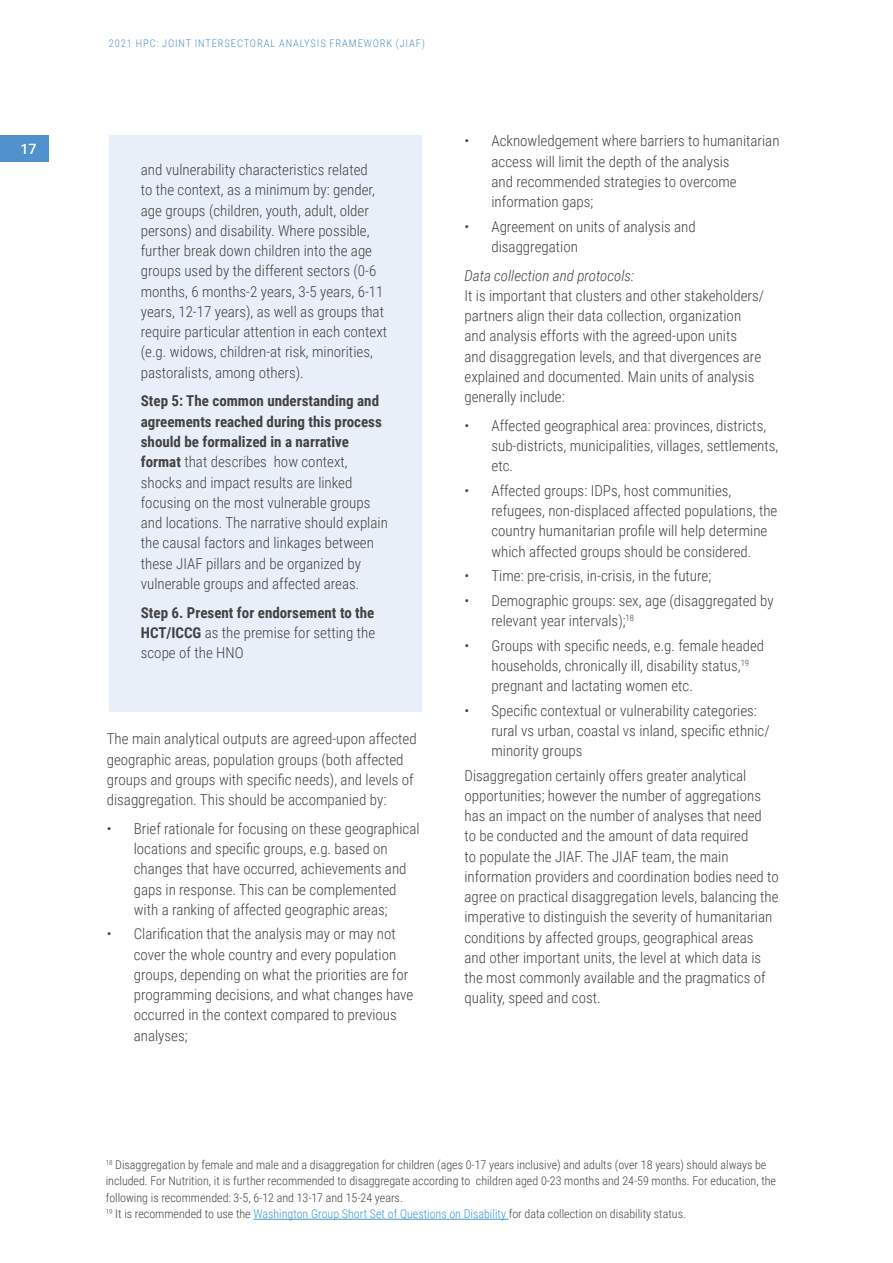
<style>
.page{position:relative;width:893px;height:1263px;background:#fff}
.page>*{position:absolute;margin:0;border:0;box-sizing:border-box;transform-origin:0 0}
.t1{font:300 15px/20.2px "Roboto Condensed";color:#424241}
.t2{font:700 15px/20.2px "Roboto Condensed";color:#424241;text-align:justify}
.t3{font:italic 300 15px "Roboto Condensed";color:#424241}
.t4{font:500 14.25px "Roboto";color:#fff}
.t5{font:300 12px/16.5px "Roboto Condensed";color:#424241}
.t6{font:300 10.5px "Roboto Condensed";letter-spacing:.085em;color:#5091cd}
.s1{font-weight:700}
.s2{font-weight:300}
.s3{color:#3b97d3}
</style>
<div class="page">
<div style="left:0;top:135px;width:49px;height:26px;background:#5091cd"></div>
<div style="left:110px;top:135px;width:312px;height:576px;background:#e9eff9"></div>
<hr style="left:253px;top:1219px;width:256px;height:1px;background:#3b97d3">
<p class="t4" style="left:20px;top:139px;width:18px">17</p>
<p class="t6" style="left:109px;top:36px;width:317px">2021 HPC: JOINT INTERSECTORAL ANALYSIS FRAMEWORK (JIAF)</p>
<p class="t1" style="left:141px;top:159px;width:248px">and vulnerability characteristics related<br>to the context, as a minimum by: gender, age groups (children, youth, adult, older persons) and disability. Where possible, further break down children into the age groups used by the different sectors (0-6 months, 6 months-2 years, 3-5 years, 6-11 years, 12-17 years), as well as groups that require particular attention in each context (e.g. widows, children-at risk, minorities, pastoralists, among others).</p>
<p class="t1" style="left:141px;top:390px;width:249px"><span class="s1">Step 5: The common understanding and agreements reached during this process should be formalized in a narrative format</span> that describes how context, shocks and impact results are linked focusing on the most vulnerable groups and locations. The narrative should explain the causal factors and linkages between these JIAF pillars and be organized by vulnerable groups and affected areas.</p>
<p class="t2" style="left:141px;top:601px;width:236px">Step 6. Present for endorsement to the HCT/ICCG <span class="s2">as the premise for setting the scope of the HNO</span></p>
<p class="t1" style="left:107px;top:728px;width:311px">The main analytical outputs are agreed-upon affected geographic areas, population groups (both affected groups and groups with specific needs), and levels of disaggregation. This should be accompanied by:</p>
<p class="t1" style="left:134px;top:818px;width:287px;text-indent:-27px">• Brief rationale for focusing on these geographical locations and specific groups, e.g. based on changes that have occurred, achievements and gaps in response. This can be complemented with a ranking of affected geographic areas;</p>
<p class="t1" style="left:134px;top:923px;width:281px;text-indent:-27px">• Clarification that the analysis may or may not cover the whole country and every population groups, depending on what the priorities are for programming decisions, and what changes have occurred in the context compared to previous analyses;</p>
<p class="t1" style="left:491px;top:130px;width:290px;text-indent:-27px">• Acknowledgement where barriers to humanitarian access will limit the depth of the analysis<br>and recommended strategies to overcome information gaps;</p>
<p class="t1" style="left:491px;top:216px;width:206px;text-indent:-27px">• Agreement on units of analysis and disaggregation</p>
<p class="t3" style="left:464px;top:265px;width:171px">Data collection and protocols:</p>
<p class="t1" style="left:464px;top:285px;width:301px">It is important that clusters and other stakeholders/ partners align their data collection, organization and analysis efforts with the agreed-upon units<br>and disaggregation levels, and that divergences are explained and documented. Main units of analysis generally include:</p>
<p class="t1" style="left:491px;top:415px;width:288px;text-indent:-27px">• Affected geographical area: provinces, districts, sub-districts, municipalities, villages, settlements, etc.</p>
<p class="t1" style="left:491px;top:480px;width:287px;text-indent:-27px">• Affected groups: IDPs, host communities, refugees, non-displaced affected populations, the country humanitarian profile will help determine which affected groups should be considered.</p>
<p class="t1" style="left:464px;top:565px;width:248px">• Time: pre-crisis, in-crisis, in the future;</p>
<p class="t1" style="left:491px;top:590px;width:284px;text-indent:-27px">• Demographic groups: sex, age (disaggregated by relevant year intervals);<sup>18</sup></p>
<p class="t1" style="left:491px;top:634px;width:274px;text-indent:-27px">• Groups with specific needs, e.g. female headed households, chronically ill, disability status,<sup>19 </sup>pregnant and lactating women etc.</p>
<p class="t1" style="left:491px;top:699px;width:280px;text-indent:-27px">• Specific contextual or vulnerability categories: rural vs urban, coastal vs inland, specific ethnic/ minority groups</p>
<p class="t1" style="left:464px;top:764px;width:316px">Disaggregation certainly offers greater analytical opportunities; however the number of aggregations has an impact on the number of analyses that need<br>to be conducted and the amount of data required<br>to populate the JIAF. The JIAF team, the main information providers and coordination bodies need to agree on practical disaggregation levels, balancing the imperative to distinguish the severity of humanitarian conditions by affected groups, geographical areas and other important units, the level at which data is the most commonly available and the pragmatics of quality, speed and cost.</p>
<p class="t5" style="left:106px;top:1156px;width:672px"><sup>18</sup> Disaggregation by female and male and a disaggregation for children (ages 0-17 years inclusive) and adults (over 18 years) should always be included. For Nutrition, it is further recommended to disaggregate according to children aged 0-23 months and 24-59 months. For education, the following is recommended: 3-5, 6-12 and 13-17 and 15-24 years.<br><sup>19</sup> It is recommended to use the <span class="s3">Washington Group Short Set of Questions on Disability</span> for data collection on disability status.</p>
</div>
